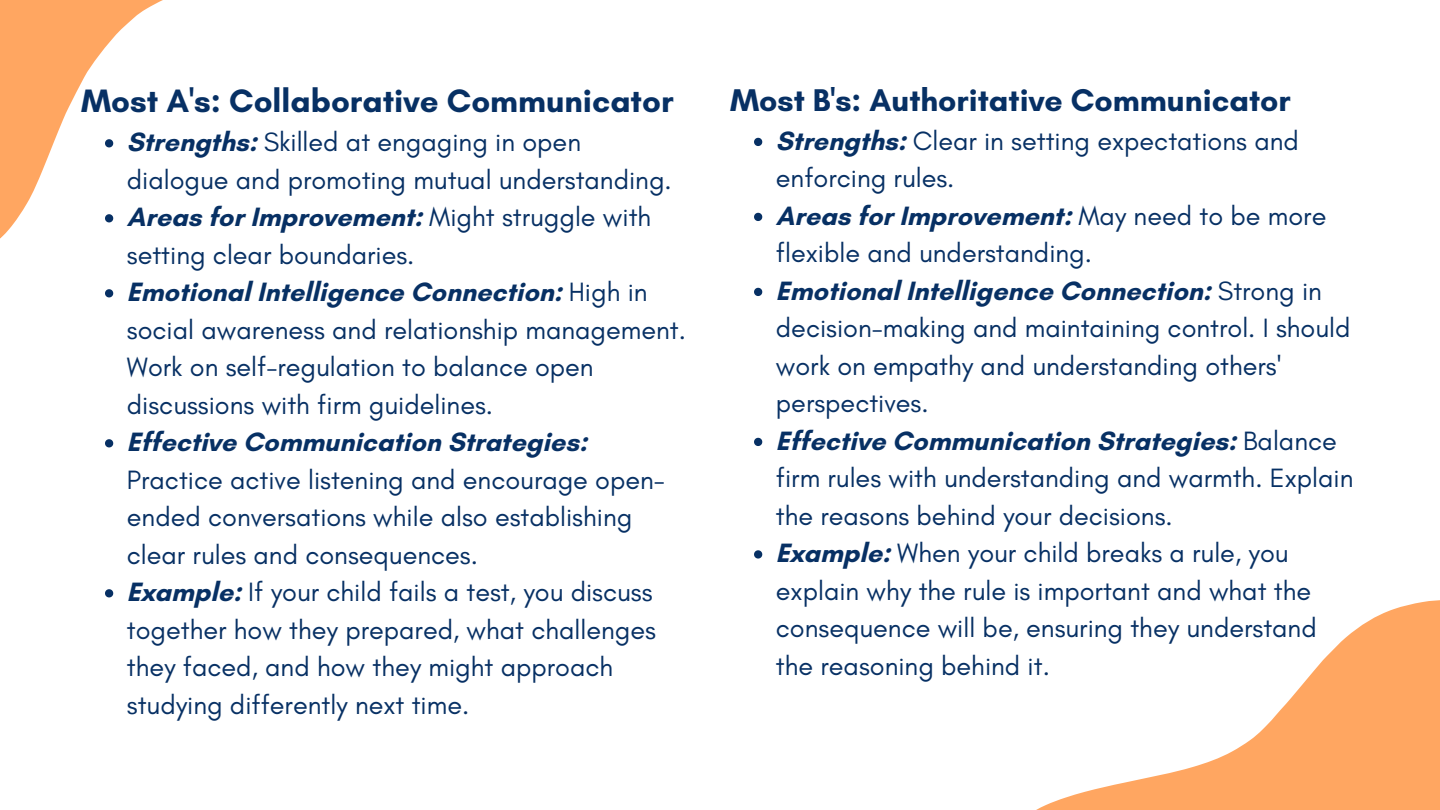
<style>
.page{position:relative;width:1440px;height:810px;background:#fff}
.page>*{position:absolute;margin:0;border:0;box-sizing:border-box;transform-origin:0 0}
.t1{font:700 33px "Glacial Indifference";color:#073064}
.t2{font:700 32px "Glacial Indifference";color:#073064}
.t3{font:27px/37.5px "Glacial Indifference";color:#073064}
.s1{font-weight:700}
</style>
<div class="page">
<svg style="left:0;top:0;width:163px;height:298px"></svg>
<svg style="left:105px;top:139px;width:8px;height:8px"></svg>
<svg style="left:105px;top:214px;width:8px;height:8px"></svg>
<svg style="left:105px;top:289px;width:8px;height:8px"></svg>
<svg style="left:105px;top:439px;width:8px;height:8px"></svg>
<svg style="left:105px;top:589px;width:8px;height:8px"></svg>
<svg style="left:754px;top:138px;width:8px;height:8px"></svg>
<svg style="left:754px;top:213px;width:8px;height:8px"></svg>
<svg style="left:754px;top:288px;width:8px;height:8px"></svg>
<svg style="left:754px;top:438px;width:8px;height:8px"></svg>
<svg style="left:754px;top:550px;width:8px;height:9px"></svg>
<svg style="left:1036px;top:600px;width:404px;height:210px"></svg>
<p class="t1" style="left:81px;top:81px;width:594px">Most A's: Collaborative Communicator</p>
<h1 class="t3" style="left:127px;top:123px;width:546px"><span class="s1">Strengths:</span> Skilled at engaging in open dialogue and promoting mutual understanding.</h1>
<p class="t3" style="left:127px;top:198px;width:526px"><span class="s1">Areas for Improvement:</span> Might struggle with setting clear boundaries.</p>
<p class="t3" style="left:127px;top:273px;width:561px"><span class="s1">Emotional Intelligence Connection:</span> High in social awareness and relationship management.<br>Work on self-regulation to balance open discussions with firm guidelines.</p>
<p class="t3" style="left:127px;top:423px;width:540px"><span class="s1">Effective Communication Strategies:<br></span>Practice active listening and encourage open&shy;ended conversations while also establishing clear rules and consequences.</p>
<p class="t3" style="left:127px;top:573px;width:531px"><span class="s1">Example:</span> If your child fails a test, you discuss together how they prepared, what challenges they faced, and how they might approach studying differently next time.</p>
<p class="t2" style="left:730px;top:80px;width:562px">Most B's: Authoritative Communicator</p>
<h1 class="t3" style="left:776px;top:122px;width:524px"><span class="s1">Strengths:</span> Clear in setting expectations and enforcing rules.</h1>
<p class="t3" style="left:776px;top:197px;width:552px"><span class="s1">Areas for Improvement:</span> May need to be more flexible and understanding.</p>
<p class="t3" style="left:776px;top:272px;width:576px"><span class="s1">Emotional Intelligence Connection:</span> Strong in decision-making and maintaining control. I should work on empathy and understanding others' perspectives.</p>
<p class="t3" style="left:776px;top:422px;width:579px"><span class="s1">Effective Communication Strategies:</span> Balance firm rules with understanding and warmth. Explain the reasons behind your decisions.</p>
<p class="t3" style="left:776px;top:534px;width:542px"><span class="s1">Example:</span> When your child breaks a rule, you explain why the rule is important and what the consequence will be, ensuring they understand the reasoning behind it.</p>
</div>
